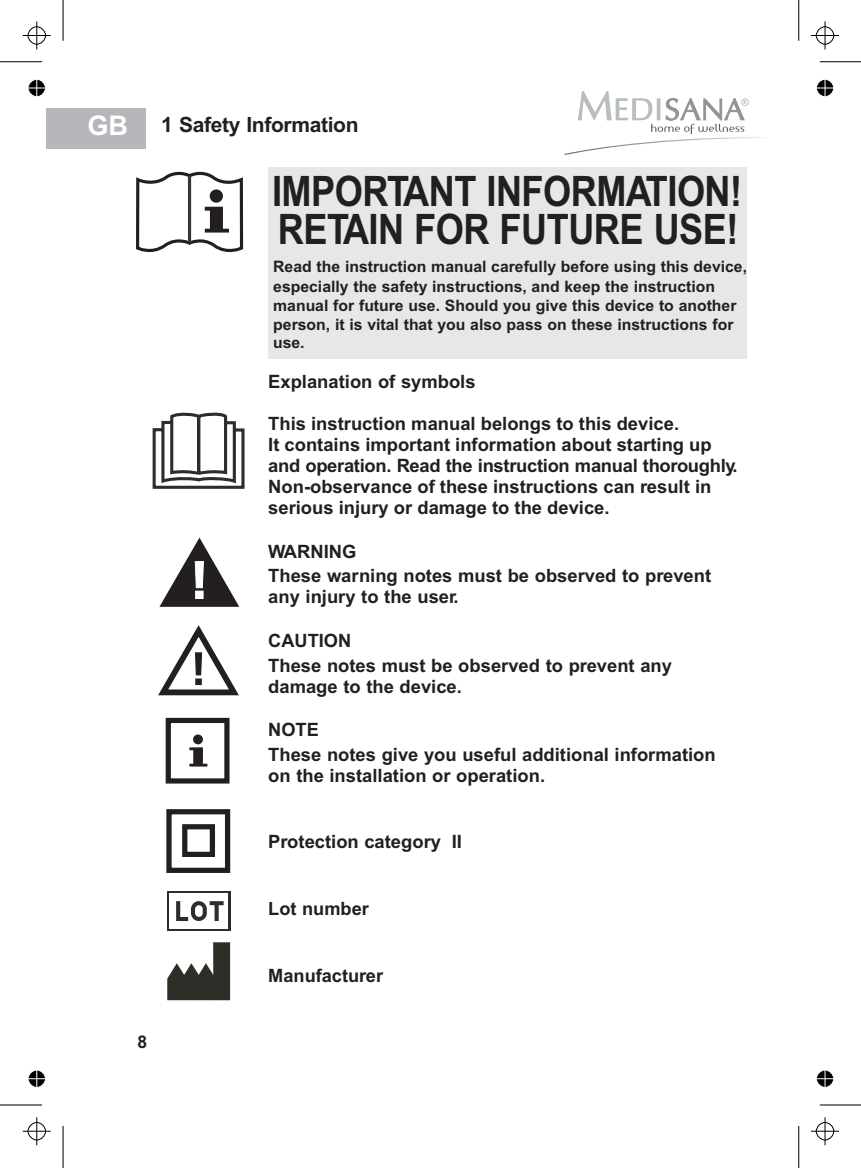
<style>
.page{position:relative;width:861px;height:1168px;background:#fff}
.page>*{position:absolute;margin:0;border:0;box-sizing:border-box;transform-origin:0 0}
.t1{font:700 42px/38.5px "Arial";letter-spacing:-.015em;color:#231f20;scale:.86 1}
.t2{font:700 21px "Arial";letter-spacing:-.015em;color:#231f20}
.t3{font:700 18.38px/21px "Arial";color:#231f20}
.t4{font:700 17.5px "Arial";color:#231f20}
.t5{font:700 15.75px/18.9px "Arial";color:#231f20}
.s1{font-size:27.12px;color:#fff}
</style>
<div class="page">
<div style="left:268px;top:168px;width:478px;height:191px;background:#e6e7e9"></div>
<svg style="left:136px;top:177px;width:108px;height:824px"></svg>
<svg style="left:138px;top:172px;width:104px;height:83px"></svg>
<hr style="left:188px;top:176px;width:3px;height:67px;background:#363539">
<svg style="left:159px;top:537px;width:80px;height:70px"></svg>
<svg style="left:151px;top:412px;width:94px;height:78px"></svg>
<svg style="left:153px;top:623px;width:91px;height:75px"></svg>
<div style="left:168px;top:720px;width:59px;height:61px;background:#fff"></div>
<div style="left:166px;top:718px;width:63px;height:65px;border:5px solid #231f20"></div>
<div style="left:193px;top:734px;width:10px;height:10px;background:#231f20;border-radius:50%"></div>
<svg style="left:189px;top:747px;width:18px;height:19px"></svg>
<div style="left:167px;top:891px;width:63px;height:40px;background:linear-gradient(to right,#2e2d28,#2e2d28)"></div>
<div style="left:169px;top:893px;width:59px;height:35px;background:#fff"></div>
<svg style="left:176px;top:901px;width:47px;height:21px"></svg>
<svg style="left:167px;top:942px;width:63px;height:58px"></svg>
<svg style="left:164px;top:806px;width:69px;height:69px"></svg>
<div style="left:46px;top:109px;width:99px;height:40px;background:#b6b7bb"></div>
<svg style="left:564px;top:91px;width:202px;height:64px"></svg>
<hr style="left:0;top:1104px;width:42px;height:1px;background:#000">
<hr style="left:63px;top:1126px;width:1px;height:42px;background:#000">
<hr style="left:0;top:61px;width:42px;height:1px;background:#000">
<hr style="left:63px;top:0;width:1px;height:41px;background:#000">
<hr style="left:819px;top:61px;width:41px;height:1px;background:#000">
<hr style="left:798px;top:0;width:1px;height:41px;background:#000">
<hr style="left:819px;top:1104px;width:41px;height:1px;background:#000">
<hr style="left:798px;top:1126px;width:1px;height:42px;background:#000">
<svg style="left:23px;top:1117px;width:28px;height:28px"></svg>
<svg style="left:23px;top:21px;width:28px;height:28px"></svg>
<svg style="left:811px;top:21px;width:27px;height:28px"></svg>
<svg style="left:811px;top:1117px;width:27px;height:28px"></svg>
<svg style="left:28px;top:1070px;width:18px;height:18px"></svg>
<svg style="left:28px;top:79px;width:17px;height:18px"></svg>
<svg style="left:816px;top:79px;width:18px;height:18px"></svg>
<svg style="left:816px;top:1070px;width:18px;height:18px"></svg>
<p class="t2" style="left:87px;top:117px;width:272px"><span class="s1">GB</span> 1 Safety Information</p>
<h1 class="t1" style="left:272px;top:175px;width:548px">IMPORTANT INFORMATION!<br>RETAIN FOR FUTURE USE!</h1>
<p class="t5" style="left:273px;top:259px;width:475px">Read the instruction manual carefully before using this device, especially the safety instructions, and keep the instruction manual for future use. Should you give this device to another person, it is vital that you also pass on these instructions for use.</p>
<p class="t3" style="left:268px;top:373px;width:209px">Explanation of symbols</p>
<p class="t3" style="left:268px;top:415px;width:470px">This instruction manual belongs to this device.<br>It contains important information about starting up and operation. Read the instruction manual thoroughly.<br>Non-observance of these instructions can result in serious injury or damage to the device.</p>
<p class="t3" style="left:268px;top:541px;width:444px;line-height:24.5px">WARNING<br>These warning notes must be observed to prevent</p>
<p class="t3" style="left:268px;top:588px;width:192px">any injury to the user.</p>
<p class="t3" style="left:268px;top:630px;width:405px;line-height:24.5px">CAUTION<br>These notes must be observed to prevent any</p>
<p class="t3" style="left:268px;top:677px;width:195px">damage to the device.</p>
<p class="t3" style="left:268px;top:719px;width:449px;line-height:24.5px">NOTE<br>These notes give you useful additional information</p>
<p class="t3" style="left:268px;top:767px;width:278px">on the installation or operation.</p>
<p class="t3" style="left:268px;top:833px;width:195px">Protection category II</p>
<p class="t3" style="left:268px;top:900px;width:102px">Lot number</p>
<p class="t4" style="left:137px;top:1035px;width:11px">8</p>
<p class="t3" style="left:268px;top:966px;width:116px">Manufacturer</p>
</div>
